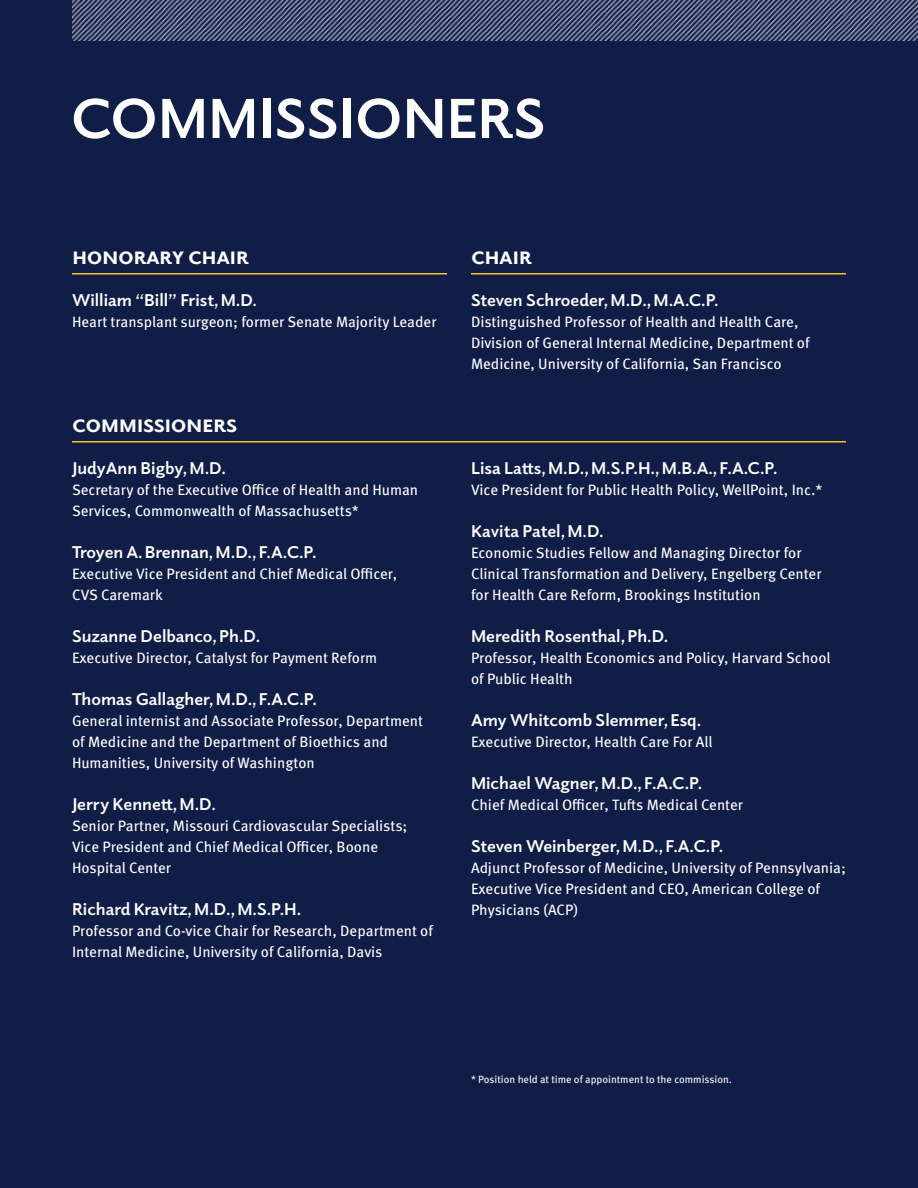
<style>
.page{position:relative;width:918px;height:1188px;background:#101d46}
.page>*{position:absolute;margin:0;border:0;box-sizing:border-box;transform-origin:0 0}
.t1{font:700 57px "Elido";color:#fff}
.t2{font:700 25.5px "Elido";letter-spacing:-.02em;color:#fff}
.t3{font:700 17.25px "Elido";color:#fff}
.t4{font:15px/21px "Meta OT";color:#fff}
.t5{font:10.5px "Meta OT";color:#fff}
</style>
<div class="page">
<img style="left:72px;top:0;width:846px;height:40px">
<hr style="left:72px;top:273px;width:375px;height:1px;background:#f9c426">
<hr style="left:471px;top:273px;width:375px;height:1px;background:#f9c426">
<hr style="left:72px;top:441px;width:774px;height:1px;background:#f9c426">
<h1 class="t1" style="left:71px;top:80px;width:88px">Comm</h1>
<h1 class="t1" style="left:258px;top:80px;width:137px">issioner</h1>
<h1 class="t1" style="left:513px;top:80px;width:34px">s</h1>
<h2 class="t2" style="left:72px;top:238px;width:179px">Honorary Chair</h2>
<p class="t3" style="left:72px;top:288px;width:187px">William “Bill” Frist, M.D.</p>
<p class="t4" style="left:72px;top:311px;width:366px">Heart transplant surgeon; former Senate Majority Leader</p>
<h2 class="t2" style="left:72px;top:406px;width:167px">Commissioners</h2>
<p class="t3" style="left:72px;top:456px;width:155px">JudyAnn Bigby, M.D.</p>
<p class="t4" style="left:72px;top:479px;width:348px">Secretary of the Executive Office of Health and Human<br>Services, Commonwealth of Massachusetts*</p>
<p class="t3" style="left:72px;top:540px;width:246px">Troyen A. Brennan, M.D., F.A.C.P.</p>
<p class="t4" style="left:72px;top:563px;width:327px">Executive Vice President and Chief Medical Officer,<br>CVS Caremark</p>
<p class="t3" style="left:72px;top:624px;width:190px">Suzanne Delbanco, Ph.D.</p>
<p class="t4" style="left:72px;top:647px;width:307px">Executive Director, Catalyst for Payment Reform</p>
<p class="t3" style="left:72px;top:687px;width:246px">Thomas Gallagher, M.D., F.A.C.P.</p>
<p class="t4" style="left:72px;top:710px;width:353px">General internist and Associate Professor, Department of Medicine and the Department of Bioethics and<br>Humanities, University of Washington</p>
<p class="t3" style="left:72px;top:792px;width:146px">Jerry Kennett, M.D.</p>
<p class="t4" style="left:72px;top:815px;width:337px">Senior Partner, Missouri Cardiovascular Specialists;<br>Vice President and Chief Medical Officer, Boone<br>Hospital Center</p>
<p class="t3" style="left:72px;top:897px;width:231px">Richard Kravitz, M.D., M.S.P.H.</p>
<p class="t4" style="left:72px;top:920px;width:363px">Professor and Co-vice Chair for Research, Department of<br>Internal Medicine, University of California, Davis</p>
<h2 class="t2" style="left:471px;top:238px;width:63px">Chair</h2>
<p class="t3" style="left:471px;top:288px;width:249px">Steven Schroeder, M.D., M.A.C.P.</p>
<p class="t4" style="left:471px;top:311px;width:340px">Distinguished Professor of Health and Health Care,<br>Division of General Internal Medicine, Department of<br>Medicine, University of California, San Francisco</p>
<p class="t3" style="left:471px;top:456px;width:308px">Lisa Latts, M.D., M.S.P.H., M.B.A., F.A.C.P.</p>
<p class="t4" style="left:471px;top:479px;width:353px">Vice President for Public Health Policy, WellPoint, Inc.*</p>
<p class="t3" style="left:471px;top:519px;width:134px">Kavita Patel, M.D.</p>
<p class="t4" style="left:471px;top:542px;width:352px">Economic Studies Fellow and Managing Director for<br>Clinical Transformation and Delivery, Engelberg Center for Health Care Reform, Brookings Institution</p>
<p class="t3" style="left:471px;top:624px;width:199px">Meredith Rosenthal, Ph.D.</p>
<p class="t4" style="left:471px;top:647px;width:361px">Professor, Health Economics and Policy, Harvard School of Public Health</p>
<p class="t3" style="left:471px;top:708px;width:232px">Amy Whitcomb Slemmer, Esq.</p>
<p class="t4" style="left:471px;top:731px;width:243px">Executive Director, Health Care For All</p>
<p class="t3" style="left:471px;top:771px;width:233px">Michael Wagner, M.D., F.A.C.P.</p>
<p class="t4" style="left:471px;top:794px;width:274px">Chief Medical Officer, Tufts Medical Center</p>
<p class="t3" style="left:471px;top:834px;width:254px">Steven Weinberger, M.D., F.A.C.P.</p>
<p class="t4" style="left:471px;top:857px;width:376px">Adjunct Professor of Medicine, University of Pennsylvania;<br>Executive Vice President and CEO, American College of<br>Physicians (ACP)</p>
<p class="t5" style="left:471px;top:1073px;width:262px">* Position held at time of appointment to the commission.</p>
</div>
